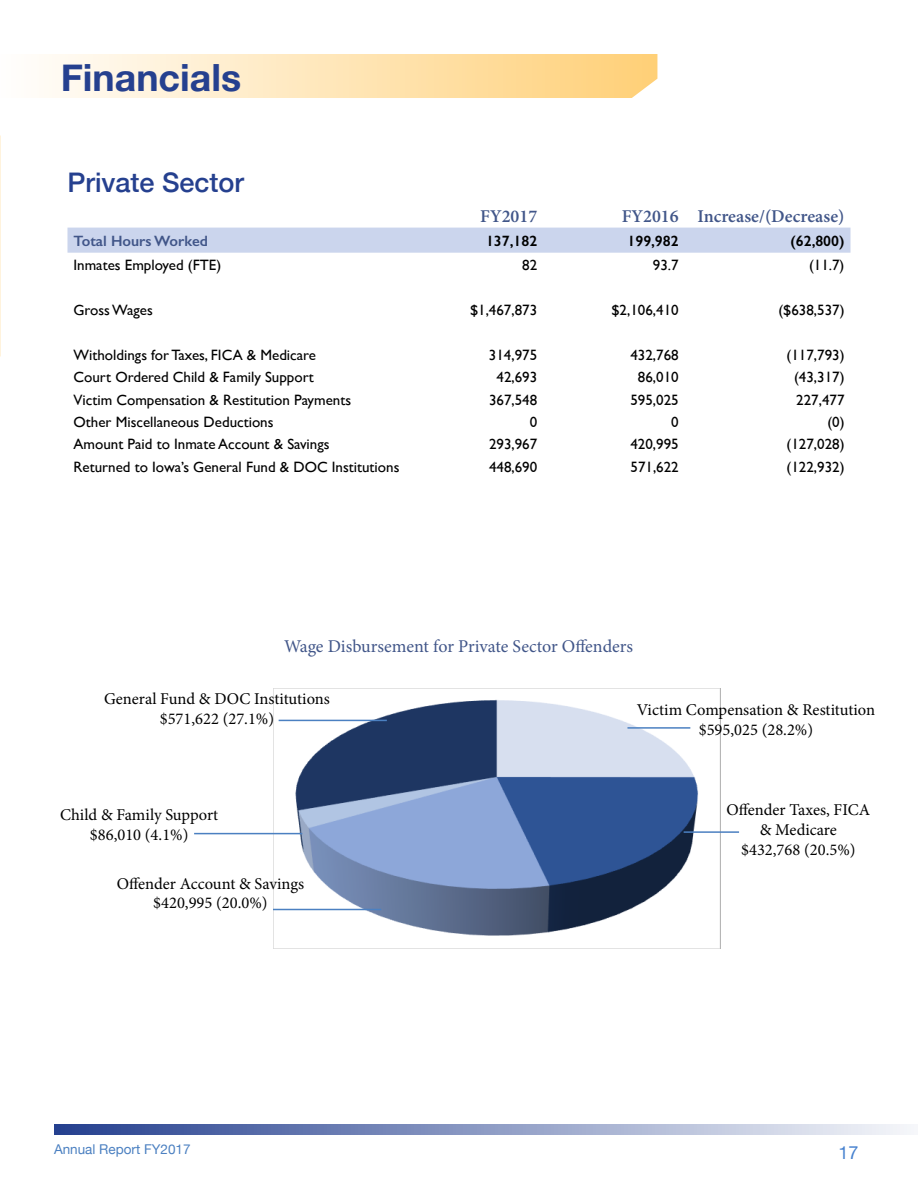
<style>
.page{position:relative;width:918px;height:1188px;background:#fff}
.page>*{position:absolute;margin:0;border:0;box-sizing:border-box;transform-origin:0 0}
.t1{font:700 37.5px "Helvetica Neue";color:#25408f}
.t2{font:500 27px "Helvetica Neue";color:#25408f}
.t3{font:18px "Minion Pro";letter-spacing:-.005em;color:#415689}
.t4{font:600 18px "Minion Pro";color:#415689}
.t5{font:18px "Helvetica Neue";color:#4681cf}
.t6{font:16.5px/19.8px "Minion Pro";color:#000;text-align:center}
.t7{font:15px "Gill Sans";color:#000}
.t8{font:600 15px "Gill Sans";color:#000}
.t9{font:600 15px "Gill Sans";color:#415689}
.t10{font:13.5px "Helvetica Neue";color:#4b80c1}
</style>
<div class="page">
<svg style="left:54px;top:1124px;width:857px;height:10px;background:#8c9ac3"></svg>
<img style="left:0;top:135px;width:1px;height:221px">
<img style="left:273px;top:688px;width:448px;height:261px">
<hr style="left:627px;top:727px;width:63px;height:2px;background:#4b80c1">
<hr style="left:684px;top:831px;width:55px;height:2px;background:#4b80c1">
<hr style="left:279px;top:720px;width:108px;height:1px;background:#4b80c1">
<hr style="left:194px;top:833px;width:108px;height:1px;background:#4b80c1">
<hr style="left:273px;top:909px;width:108px;height:1px;background:#4b80c1">
<div style="left:68px;top:228px;width:782px;height:25px;background:#cbd5ed"></div>
<svg style="left:44px;top:54px;width:613px;height:44px;background:#ffe5b6"></svg>
<h1 class="t1" style="left:61px;top:48px;width:182px">Financials</h1>
<h2 class="t2" style="left:68px;top:161px;width:178px">Private Sector</h2>
<p class="t4" style="left:480px;top:203px;width:58px">FY2017</p>
<p class="t4" style="left:622px;top:203px;width:224px">FY2016 Increase/(Decrease)</p>
<p class="t9" style="left:74px;top:231px;width:136px">Total Hours Worked</p>
<p class="t8" style="left:486px;top:231px;width:53px">137,182</p>
<p class="t8" style="left:628px;top:231px;width:53px">199,982</p>
<p class="t8" style="left:790px;top:231px;width:56px">(62,800)</p>
<p class="t7" style="left:74px;top:256px;width:149px">Inmates Employed (FTE)</p>
<p class="t7" style="left:522px;top:256px;width:16px">82</p>
<p class="t7" style="left:653px;top:256px;width:27px">93.7</p>
<p class="t7" style="left:809px;top:256px;width:37px">(11.7)</p>
<p class="t7" style="left:74px;top:301px;width:81px">Gross Wages</p>
<p class="t7" style="left:470px;top:301px;width:69px">$1,467,873</p>
<p class="t7" style="left:612px;top:301px;width:69px">$2,106,410</p>
<p class="t7" style="left:778px;top:301px;width:68px">($638,537)</p>
<p class="t7" style="left:74px;top:346px;width:244px">Witholdings for Taxes, FICA &amp; Medicare</p>
<p class="t7" style="left:489px;top:346px;width:50px">314,975</p>
<p class="t7" style="left:630px;top:346px;width:50px">432,768</p>
<p class="t7" style="left:787px;top:346px;width:59px">(117,793)</p>
<p class="t7" style="left:74px;top:368px;width:242px">Court Ordered Child &amp; Family Support</p>
<p class="t7" style="left:497px;top:368px;width:42px">42,693</p>
<p class="t7" style="left:638px;top:368px;width:42px">86,010</p>
<p class="t7" style="left:794px;top:368px;width:52px">(43,317)</p>
<p class="t7" style="left:74px;top:391px;width:279px">Victim Compensation &amp; Restitution Payments</p>
<p class="t7" style="left:489px;top:391px;width:50px">367,548</p>
<p class="t7" style="left:630px;top:391px;width:50px">595,025</p>
<p class="t7" style="left:796px;top:391px;width:50px">227,477</p>
<p class="t7" style="left:74px;top:413px;width:202px">Other Miscellaneous Deductions</p>
<p class="t7" style="left:530px;top:413px;width:9px">0</p>
<p class="t7" style="left:671px;top:413px;width:9px">0</p>
<p class="t7" style="left:827px;top:413px;width:19px">(0)</p>
<p class="t7" style="left:74px;top:436px;width:258px">Amount Paid to Inmate Account &amp; Savings</p>
<p class="t7" style="left:489px;top:436px;width:50px">293,967</p>
<p class="t7" style="left:630px;top:436px;width:50px">420,995</p>
<p class="t7" style="left:787px;top:436px;width:59px">(127,028)</p>
<p class="t7" style="left:74px;top:458px;width:327px">Returned to Iowa’s General Fund &amp; DOC Institutions</p>
<p class="t7" style="left:489px;top:458px;width:50px">448,690</p>
<p class="t7" style="left:631px;top:458px;width:50px">571,622</p>
<p class="t7" style="left:787px;top:458px;width:59px">(122,932)</p>
<p class="t3" style="left:284px;top:634px;width:350px">Wage Disbursement for Private Sector Offenders</p>
<p class="t6" style="left:104px;top:689px;width:227px">General Fund &amp; DOC Institutions $571,622 (27.1%)</p>
<p class="t6" style="left:637px;top:700px;width:240px">Victim Compensation &amp; Restitution $595,025 (28.2%)</p>
<p class="t6" style="left:60px;top:805px;width:160px">Child &amp; Family Support $86,010 (4.1%)</p>
<p class="t6" style="left:117px;top:873px;width:189px">Offender Account &amp; Savings $420,995 (20.0%)</p>
<p class="t6" style="left:727px;top:800px;width:145px">Offender Taxes, FICA &amp; Medicare<br>$432,768 (20.5%)</p>
<p class="t10" style="left:54px;top:1139px;width:138px">Annual Report FY2017</p>
<p class="t5" style="left:839px;top:1139px;width:22px">17</p>
</div>
